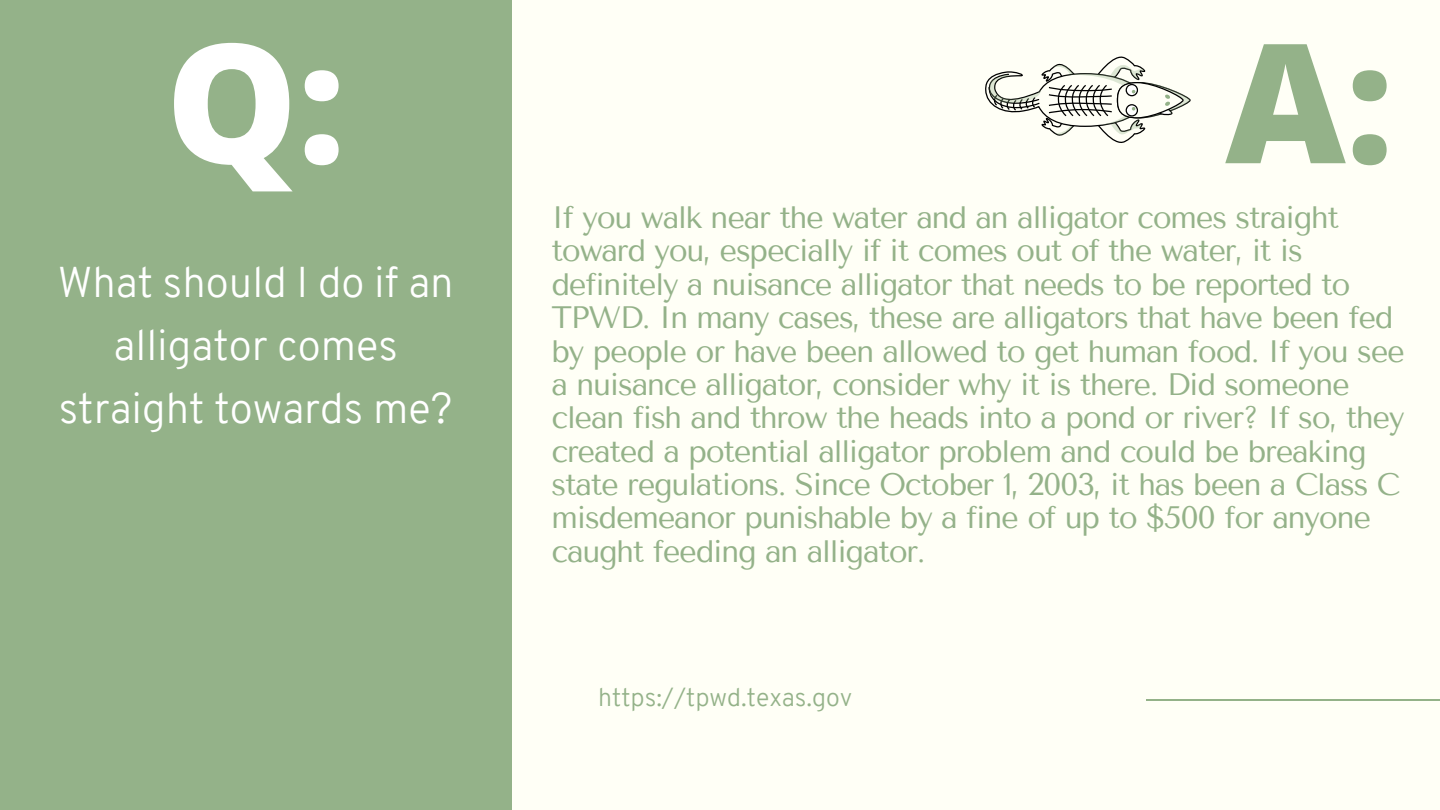
<style>
.page{position:relative;width:1440px;height:810px;background:#fffff6}
.page>*{position:absolute;margin:0;border:0;box-sizing:border-box;transform-origin:0 0}
.t1{font:800 166px "Open Sans";color:#fff}
.t2{font:800 166px "Open Sans";color:#94b289}
.t3{font:300 42px/63px "Overpass";color:#fff;text-align:center}
.t4{font:30.9px/33.4px "Tenor Sans";letter-spacing:-.04em;color:#94b289}
.t5{font:300 25px "Overpass";color:#94b289}
</style>
<div class="page">
<div style="left:0;top:0;width:512px;height:810px;background:#94b289"></div>
<hr style="left:1146px;top:699px;width:294px;height:1px;background:#94b289">
<svg style="left:985px;top:56px;width:206px;height:87px"></svg>
<p class="t1" style="left:166px;top:-14px;width:182px">Q:</p>
<p class="t3" style="left:58px;top:255px;width:398px">What should I do if an alligator comes straight towards me?</p>
<p class="t2" style="left:1225px;top:-14px;width:170px">A:</p>
<p class="t4" style="left:551px;top:201px;width:855px">If you walk near the water and an alligator comes straight toward you, especially if it comes out of the water, it is definitely a nuisance alligator that needs to be reported to TPWD. In many cases, these are alligators that have been fed by people or have been allowed to get human food. If you see a nuisance alligator, consider why it is there. Did someone clean fish and throw the heads into a pond or river? If so, they created a potential alligator problem and could be breaking state regulations. Since October 1, 2003, it has been a Class C misdemeanor punishable by a fine of up to $500 for anyone caught feeding an alligator.</p>
<p class="t5" style="left:598px;top:687px;width:256px">https://tpwd.texas.gov</p>
</div>
